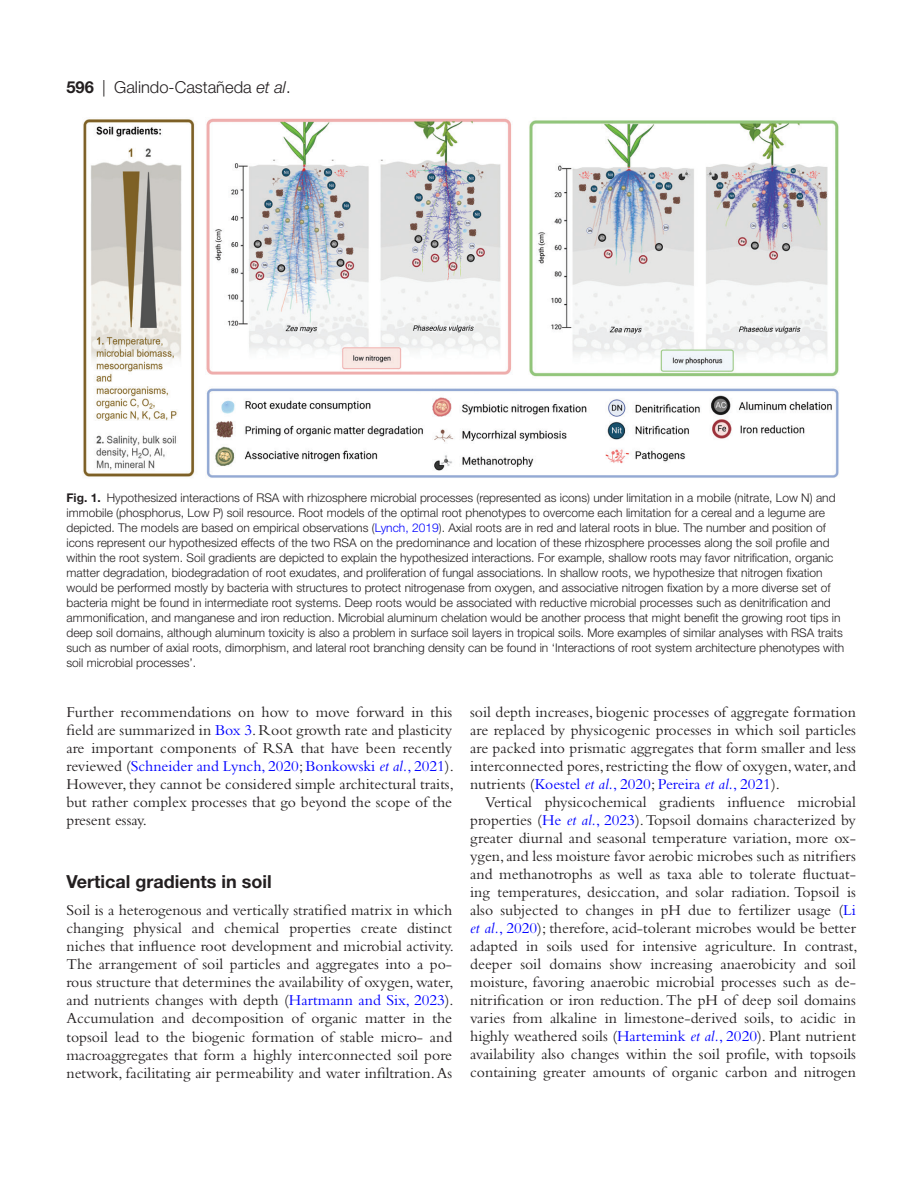
<style>
.page{position:relative;width:919px;height:1187px;background:#fff}
.page>*{position:absolute;margin:0;border:0;box-sizing:border-box;transform-origin:0 0}
.t1{font:700 18px "Helvetica Neue LT Std";color:#231f20}
.t2{font:300 16.5px "Helvetica Neue LT Std";color:#231f20}
.t3{font:15.75px/18px "Bembo Std";color:#231f20;text-align:justify}
.t4{font:300 12px/15px "Helvetica Neue LT Std";color:#231f20}
.s1{font-weight:700}
.s2{font-style:italic}
.s3{color:#00f}
.s4{font-style:italic;color:#00f}
</style>
<div class="page">
<img style="left:83px;top:118px;width:756px;height:360px">
<p class="t2" style="left:66px;top:77px;width:226px"><span class="s1">596</span> | Galindo-Castañeda <span class="s2">et al</span>.</p>
<p class="t4" style="left:66px;top:490px;width:779px"><span class="s1">Fig. 1.</span> Hypothesized interactions of RSA with rhizosphere microbial processes (represented as icons) under limitation in a mobile (nitrate, Low N) and immobile (phosphorus, Low P) soil resource. Root models of the optimal root phenotypes to overcome each limitation for a cereal and a legume are depicted. The models are based on empirical observations (<span class="s3">Lynch, 2019</span>). Axial roots are in red and lateral roots in blue. The number and position of icons represent our hypothesized effects of the two RSA on the predominance and location of these rhizosphere processes along the soil profile and within the root system. Soil gradients are depicted to explain the hypothesized interactions. For example, shallow roots may favor nitrification, organic matter degradation, biodegradation of root exudates, and proliferation of fungal associations. In shallow roots, we hypothesize that nitrogen fixation would be performed mostly by bacteria with structures to protect nitrogenase from oxygen, and associative nitrogen fixation by a more diverse set of bacteria might be found in intermediate root systems. Deep roots would be associated with reductive microbial processes such as denitrification and ammonification, and manganese and iron reduction. Microbial aluminum chelation would be another process that might benefit the growing root tips in deep soil domains, although aluminum toxicity is also a problem in surface soil layers in tropical soils. More examples of similar analyses with RSA traits such as number of axial roots, dimorphism, and lateral root branching density can be found in ‘Interactions of root system architecture phenotypes with soil microbial processes’.</p>
<p class="t3" style="left:66px;top:702px;width:389px">Further recommendations on how to move forward in this field are summarized in <span class="s3">Box 3</span>. Root growth rate and plasticity are important components of RSA that have been recently reviewed (<span class="s3">Schneider and Lynch, 2020</span>; <span class="s3">Bonkowski</span> <span class="s4">et al.</span><span class="s3">, 2021</span>).<br>However, they cannot be considered simple architectural traits, but rather complex processes that go beyond the scope of the present essay.</p>
<p class="t1" style="left:66px;top:870px;width:207px">Vertical gradients in soil</p>
<p class="t3" style="left:66px;top:901px;width:389px">Soil is a heterogenous and vertically stratified matrix in which changing physical and chemical properties create distinct niches that influence root development and microbial activity.<br>The arrangement of soil particles and aggregates into a po&shy;rous structure that determines the availability of oxygen, water, and nutrients changes with depth (<span class="s3">Hartmann and Six, 2023</span>).<br>Accumulation and decomposition of organic matter in the topsoil lead to the biogenic formation of stable micro- and macroaggregates that form a highly interconnected soil pore network, facilitating air permeability and water infiltration. As</p>
<p class="t3" style="left:470px;top:702px;width:387px">soil depth increases, biogenic processes of aggregate formation are replaced by physicogenic processes in which soil particles are packed into prismatic aggregates that form smaller and less interconnected pores, restricting the flow of oxygen, water, and nutrients (<span class="s3">Koestel</span> <span class="s4">et al.</span><span class="s3">, 2020</span>; <span class="s3">Pereira</span> <span class="s4">et al.</span><span class="s3">, 2021</span>).</p>
<p class="t3" style="left:470px;top:792px;width:389px;text-indent:15px">Vertical physicochemical gradients influence microbial properties (<span class="s3">He</span> <span class="s4">et al.</span><span class="s3">, 2023</span>). Topsoil domains characterized by greater diurnal and seasonal temperature variation, more ox&shy;ygen, and less moisture favor aerobic microbes such as nitrifiers and methanotrophs as well as taxa able to tolerate fluctuat&shy;ing temperatures, desiccation, and solar radiation. Topsoil is also subjected to changes in pH due to fertilizer usage (<span class="s3">Li </span><span class="s4">et al.</span><span class="s3">, 2020</span>); therefore, acid-tolerant microbes would be better adapted in soils used for intensive agriculture. In contrast, deeper soil domains show increasing anaerobicity and soil moisture, favoring anaerobic microbial processes such as de&shy;nitrification or iron reduction. The pH of deep soil domains varies from alkaline in limestone-derived soils, to acidic in highly weathered soils (<span class="s3">Hartemink</span> <span class="s4">et al.</span><span class="s3">, 2020</span>). Plant nutrient availability also changes within the soil profile, with topsoils containing greater amounts of organic carbon and nitrogen</p>
</div>
